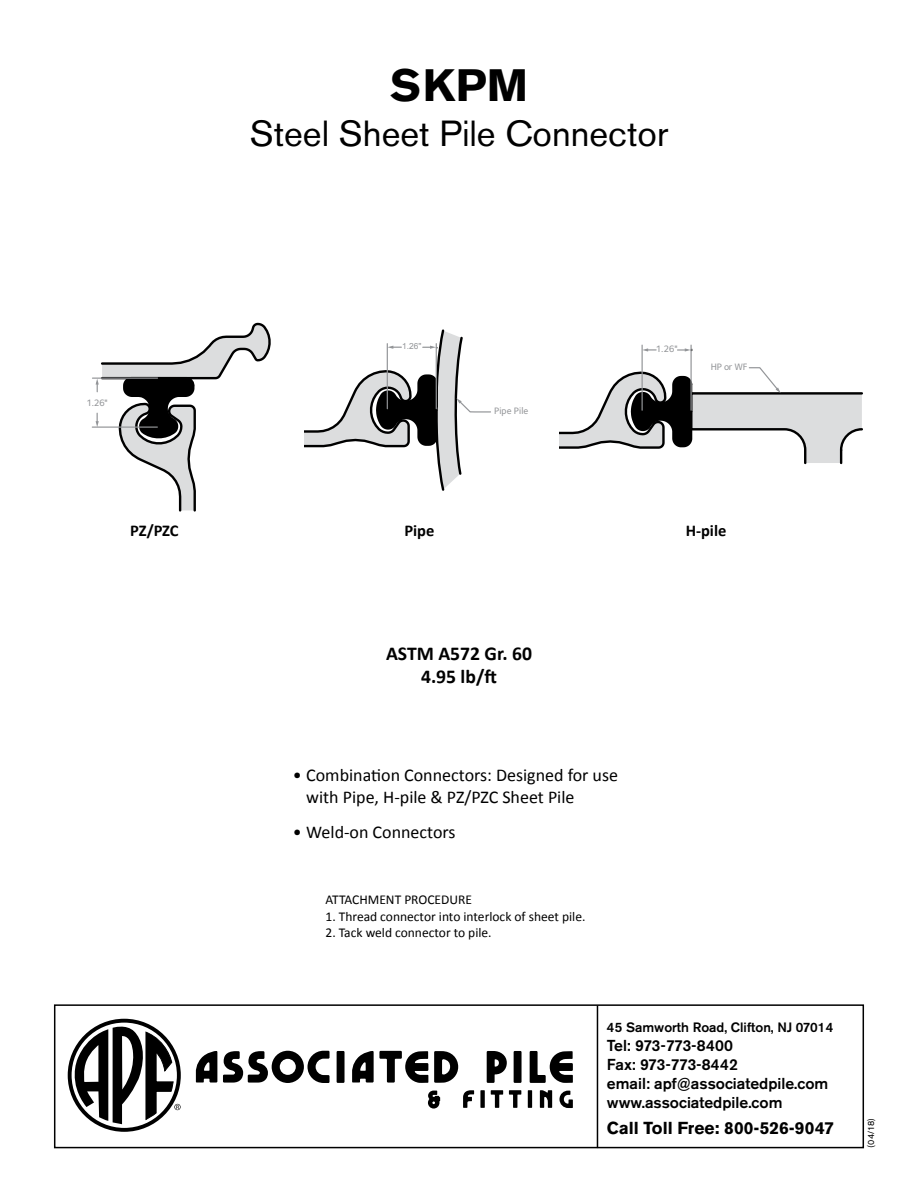
<style>
.page{position:relative;width:918px;height:1188px;background:#fff}
.page>*{position:absolute;margin:0;border:0;box-sizing:border-box;transform-origin:0 0}
.t1{font:700 45px "Akzidenz Grotesk BE";color:#000}
.t2{font:36px "Akzidenz Grotesk BE";color:#000}
.t3{font:700 19.65px/23.5px "Calibri";color:#000;text-align:center}
.t4{font:18px/21.6px "Calibri";color:#000}
.t5{font:700 17.25px "Akzidenz Grotesk BE";color:#000}
.t6{font:700 16.5px "Calibri";color:#000}
.t7{font:500 15.75px/18.9px "Akzidenz Grotesk BE";color:#000}
.t8{font:13.5px "Calibri";color:#000}
.t9{font:500 13.5px "Akzidenz Grotesk BE";color:#000}
.t10{font:500 9.6px "Foundry Sterling";color:#939598}
.t11{font:9px "Akzidenz Grotesk BE";color:#000}
.t12{font:8.4px "Arial";color:#939598}
</style>
<div class="page">
<div style="left:54px;top:1004px;width:810px;height:144px;border:2px solid #000"></div>
<div style="left:68px;top:1019px;width:113px;height:113px;border:4px solid #000;border-radius:50%"></div>
<svg style="left:68px;top:1023px;width:113px;height:101px"></svg>
<div style="left:337px;top:1051px;width:8px;height:32px;background:#000"></div>
<div style="left:514px;top:1051px;width:8px;height:32px;background:#000"></div>
<svg style="left:434px;top:1051px;width:24px;height:32px"></svg>
<svg style="left:530px;top:1051px;width:43px;height:32px"></svg>
<svg style="left:352px;top:1051px;width:76px;height:32px"></svg>
<svg style="left:196px;top:1051px;width:21px;height:32px"></svg>
<svg style="left:223px;top:1051px;width:107px;height:32px"></svg>
<svg style="left:487px;top:1051px;width:20px;height:32px"></svg>
<div style="left:480px;top:1090px;width:5px;height:18px;background:#000"></div>
<hr style="left:528px;top:1090px;width:4px;height:18px;background:#000">
<svg style="left:509px;top:1090px;width:12px;height:18px"></svg>
<svg style="left:491px;top:1090px;width:12px;height:18px"></svg>
<svg style="left:559px;top:1091px;width:14px;height:17px"></svg>
<svg style="left:463px;top:1090px;width:11px;height:18px"></svg>
<svg style="left:540px;top:1090px;width:12px;height:18px"></svg>
<svg style="left:428px;top:1091px;width:12px;height:18px"></svg>
<hr style="left:597px;top:1006px;width:1px;height:142px;background:#000">
<svg style="left:678px;top:348px;width:12px;height:4px"></svg>
<svg style="left:559px;top:367px;width:304px;height:98px"></svg>
<svg style="left:643px;top:348px;width:13px;height:4px"></svg>
<hr style="left:642px;top:345px;width:1px;height:65px;background:#939598">
<hr style="left:690px;top:345px;width:2px;height:65px;background:#939598">
<hr style="left:92px;top:427px;width:65px;height:1px;background:#939598">
<hr style="left:92px;top:378px;width:66px;height:1px;background:#939598">
<svg style="left:96px;top:322px;width:175px;height:190px"></svg>
<svg style="left:304px;top:329px;width:187px;height:162px"></svg>
<hr style="left:387px;top:344px;width:1px;height:65px;background:#939598">
<hr style="left:436px;top:344px;width:1px;height:65px;background:#939598">
<h1 class="t1" style="left:390px;top:59px;width:139px">SKPM</h1>
<h2 class="t2" style="left:250px;top:112px;width:420px">Steel Sheet Pile Connector</h2>
<p class="t10" style="left:87px;top:396px;width:23px">1.26"</p>
<p class="t12" style="left:402px;top:341px;width:21px">1.26"</p>
<p class="t10" style="left:494px;top:404px;width:36px">Pipe Pile</p>
<p class="t10" style="left:656px;top:342px;width:24px">1.26"</p>
<p class="t10" style="left:711px;top:360px;width:38px">HP or WF</p>
<p class="t6" style="left:130px;top:520px;width:50px">PZ/PZC</p>
<p class="t6" style="left:404px;top:520px;width:31px">Pipe</p>
<p class="t6" style="left:686px;top:520px;width:42px">H-pile</p>
<h3 class="t3" style="left:386px;top:641px;width:147px">ASTM A572 Gr. 60<br>4.95 lb/ft</h3>
<h3 class="t4" style="left:306px;top:765px;width:313px;text-indent:-14px">• Combination Connectors: Designed for use with Pipe, H-pile &amp; PZ/PZC Sheet Pile</h3>
<h3 class="t4" style="left:293px;top:821px;width:164px">• Weld-on Connectors</h3>
<p class="t8" style="left:326px;top:891px;width:148px">ATTACHMENT PROCEDURE</p>
<p class="t8" style="left:326px;top:908px;width:262px">1. Thread connector into interlock of sheet pile.</p>
<p class="t8" style="left:326px;top:924px;width:168px">2. Tack weld connector to pile.</p>
<p class="t9" style="left:607px;top:1019px;width:228px">45 Samworth Road, Clifton, NJ 07014</p>
<p class="t7" style="left:607px;top:1036px;width:223px">Tel: 973-773-8400<br>Fax: 973-773-8442<br>email: apf@associatedpile.com www.associatedpile.com</p>
<p class="t5" style="left:607px;top:1118px;width:229px">Call Toll Free: 800-526-9047</p>
<p class="t11" style="left:866px;top:1148px;width:31px;rotate:-90deg">(04/18)</p>
</div>
